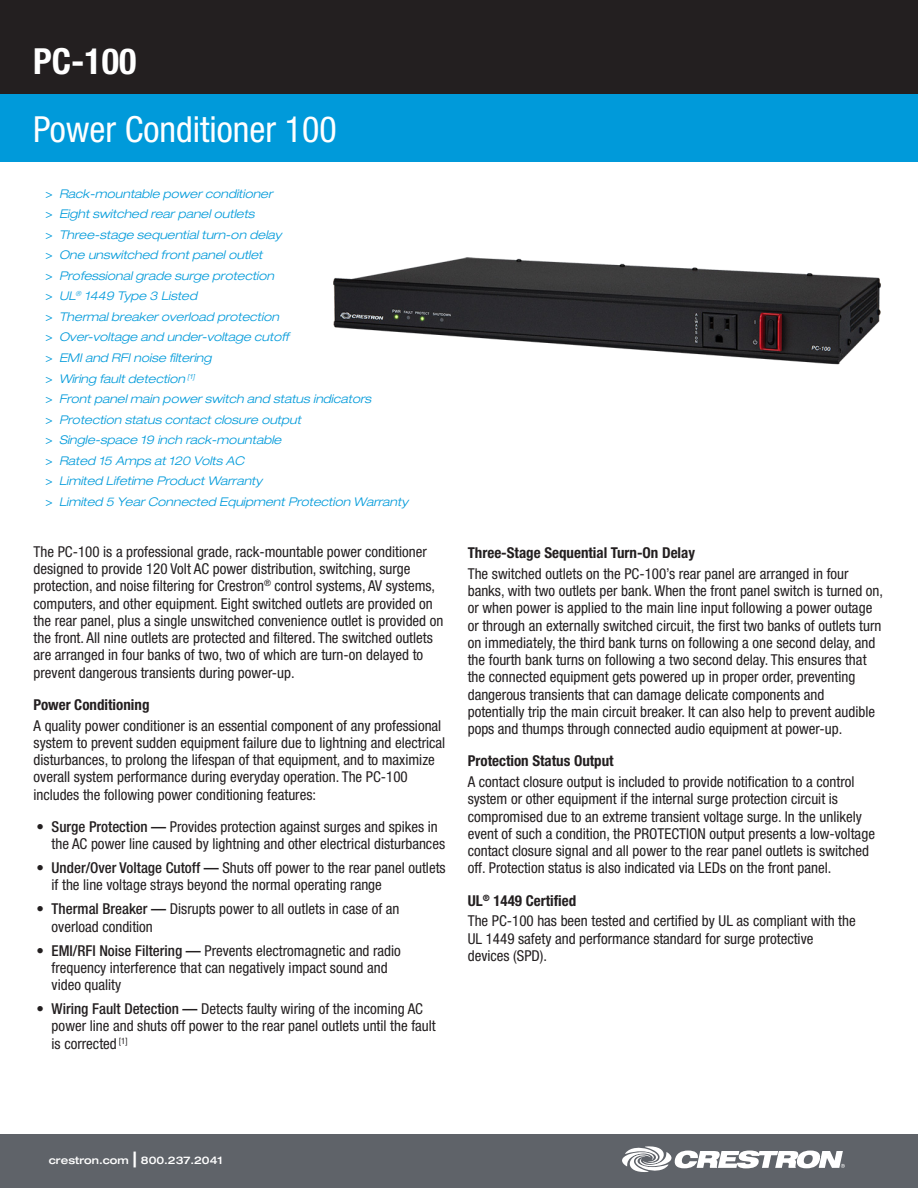
<style>
.page{position:relative;width:918px;height:1188px;background:#fff}
.page>*{position:absolute;margin:0;border:0;box-sizing:border-box;transform-origin:0 0}
.t1{font:condensed 36px "Helvetica Neue LT Std";color:#fff}
.t2{font:700 condensed 36px "Helvetica Neue LT Std";color:#fff}
.t3{font:condensed 15px/17.2px "Helvetica Neue LT Std";color:#231f20}
.bold_copy_headings{font:700 condensed 15px "Helvetica Neue LT Std";color:#231f20}
.key_features{font:italic 300 expanded 12px "Helvetica Neue LT Std";color:#009ada}
.t4{font:500 expanded 10.5px "Helvetica Neue LT Std";color:#fff}
.s1{font-weight:400;font-style:normal;font-stretch:condensed}
.s2{font-weight:500}
.s3{font-size:21px}
</style>
<div class="page">
<div style="left:0;top:0;width:918px;height:94px;background:#231f20"></div>
<div style="left:0;top:94px;width:918px;height:67px;background:#009ada"></div>
<div style="left:0;top:1134px;width:918px;height:54px;background:#5f6369"></div>
<svg style="left:622px;top:1146px;width:223px;height:26px"></svg>
<img style="left:333px;top:257px;width:548px;height:108px">
<p class="t2" style="left:33px;top:40px;width:105px">PC-100</p>
<p class="t1" style="left:33px;top:108px;width:305px">Power Conditioner 100</p>
<p class="key_features" style="left:46px;top:186px;width:228px"><span class="s1">&gt;</span> Rack-mountable power conditioner</p>
<p class="key_features" style="left:46px;top:207px;width:211px"><span class="s1">&gt;</span> Eight switched rear panel outlets</p>
<p class="key_features" style="left:46px;top:227px;width:237px"><span class="s1">&gt;</span> Three-stage sequential turn-on delay</p>
<p class="key_features" style="left:46px;top:248px;width:218px"><span class="s1">&gt;</span> One unswitched front panel outlet</p>
<p class="key_features" style="left:46px;top:268px;width:230px"><span class="s1">&gt;</span> Professional grade surge protection</p>
<p class="key_features" style="left:46px;top:289px;width:153px"><span class="s1">&gt;</span> UL<sup>®</sup> 1449 Type 3 Listed</p>
<p class="key_features" style="left:46px;top:309px;width:235px"><span class="s1">&gt;</span> Thermal breaker overload protection</p>
<p class="key_features" style="left:46px;top:330px;width:245px"><span class="s1">&gt;</span> Over-voltage and under-voltage cutoff</p>
<p class="key_features" style="left:46px;top:351px;width:167px"><span class="s1">&gt;</span> EMI and RFI noise filtering</p>
<p class="key_features" style="left:46px;top:371px;width:151px"><span class="s1">&gt;</span> Wiring fault detection <sup>[1]</sup></p>
<p class="key_features" style="left:46px;top:392px;width:327px"><span class="s1">&gt;</span> Front panel main power switch and status indicators</p>
<p class="key_features" style="left:46px;top:412px;width:257px"><span class="s1">&gt;</span> Protection status contact closure output</p>
<p class="key_features" style="left:46px;top:433px;width:237px"><span class="s1">&gt;</span> Single-space 19 inch rack-mountable</p>
<p class="key_features" style="left:46px;top:453px;width:200px"><span class="s1">&gt;</span> Rated 15 Amps at 120 Volts AC</p>
<p class="key_features" style="left:46px;top:474px;width:218px"><span class="s1">&gt;</span> Limited Lifetime Product Warranty</p>
<p class="key_features" style="left:46px;top:494px;width:364px"><span class="s1">&gt;</span> Limited 5 Year Connected Equipment Protection Warranty</p>
<p class="t3" style="left:34px;top:543px;width:411px">The PC-100 is a professional grade, rack-mountable power conditioner designed to provide 120 Volt AC power distribution, switching, surge protection, and noise filtering for Crestron<sup>®</sup> control systems, AV systems, computers, and other equipment. Eight switched outlets are provided on the rear panel, plus a single unswitched convenience outlet is provided on the front. All nine outlets are protected and filtered. The switched outlets are arranged in four banks of two, two of which are turn-on delayed to prevent dangerous transients during power-up.</p>
<p class="bold_copy_headings" style="left:34px;top:695px;width:117px">Power Conditioning</p>
<p class="t3" style="left:34px;top:717px;width:413px">A quality power conditioner is an essential component of any professional system to prevent sudden equipment failure due to lightning and electrical disturbances, to prolong the lifespan of that equipment, and to maximize overall system performance during everyday operation. The PC-100 includes the following power conditioning features:</p>
<p class="t3" style="left:52px;top:818px;width:395px;text-indent:-15px"><span class="s2">• Surge Protection —</span> Provides protection against surges and spikes in the AC power line caused by lightning and other electrical disturbances</p>
<p class="t3" style="left:52px;top:859px;width:396px;text-indent:-15px"><span class="s2">• Under/Over Voltage Cutoff —</span> Shuts off power to the rear panel outlets if the line voltage strays beyond the normal operating range</p>
<p class="t3" style="left:52px;top:900px;width:349px;text-indent:-15px"><span class="s2">• Thermal Breaker —</span> Disrupts power to all outlets in case of an overload condition</p>
<p class="t3" style="left:52px;top:942px;width:351px;text-indent:-15px"><span class="s2">• EMI/RFI Noise Filtering —</span> Prevents electromagnetic and radio frequency interference that can negatively impact sound and video quality</p>
<p class="t3" style="left:52px;top:1000px;width:386px;text-indent:-15px"><span class="s2">• Wiring Fault Detection —</span> Detects faulty wiring of the incoming AC power line and shuts off power to the rear panel outlets until the fault is corrected <sup>[1]</sup></p>
<p class="bold_copy_headings" style="left:468px;top:544px;width:229px">Three-Stage Sequential Turn-On Delay</p>
<p class="t3" style="left:468px;top:565px;width:417px">The switched outlets on the PC-100’s rear panel are arranged in four banks, with two outlets per bank. When the front panel switch is turned on, or when power is applied to the main line input following a power outage or through an externally switched circuit, the first two banks of outlets turn on immediately, the third bank turns on following a one second delay, and the fourth bank turns on following a two second delay. This ensures that the connected equipment gets powered up in proper order, preventing dangerous transients that can damage delicate components and potentially trip the main circuit breaker. It can also help to prevent audible pops and thumps through connected audio equipment at power-up.</p>
<p class="bold_copy_headings" style="left:468px;top:752px;width:148px">Protection Status Output</p>
<p class="t3" style="left:468px;top:773px;width:409px">A contact closure output is included to provide notification to a control system or other equipment if the internal surge protection circuit is compromised due to an extreme transient voltage surge. In the unlikely event of such a condition, the PROTECTION output presents a low-voltage contact closure signal and all power to the rear panel outlets is switched off. Protection status is also indicated via LEDs on the front panel.</p>
<p class="bold_copy_headings" style="left:468px;top:891px;width:110px">UL<sup>®</sup> 1449 Certified</p>
<p class="t3" style="left:468px;top:912px;width:390px">The PC-100 has been tested and certified by UL as compliant with the<br>UL 1449 safety and performance standard for surge protective devices (SPD).</p>
<p class="t4" style="left:49px;top:1153px;width:175px">crestron.com <span class="s3">|</span> 800.237.2041</p>
</div>
